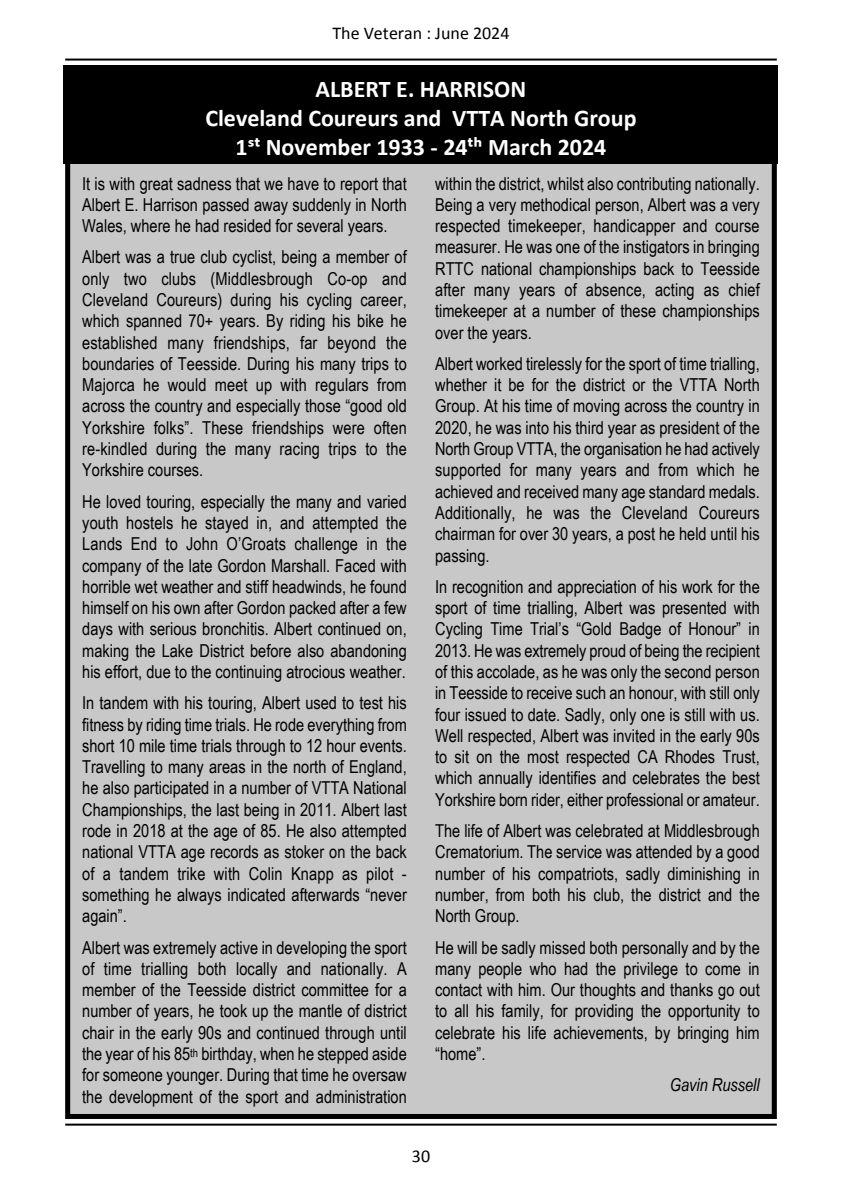
<style>
.page{position:relative;width:842px;height:1191px;background:#fff}
.page>*{position:absolute;margin:0;border:0;box-sizing:border-box;transform-origin:0 0}
.t1{font:700 24px/29.4px "Calibri";color:#fff;text-align:center}
.t2{font:18px "Calibri";color:#000}
.t3{font:17.8px/21.2px "Arial Narrow";color:#000;text-align:justify}
.t4{font:italic 17.8px "Arial Narrow";color:#000}
</style>
<div class="page">
<hr style="left:65px;top:59px;width:712px;height:2px;background:#000">
<hr style="left:65px;top:1123px;width:712px;height:2px;background:#000">
<div style="left:65px;top:163px;width:712px;height:956px;background:#c8c8c8"></div>
<div style="left:64px;top:65px;width:714px;height:98px;background:#000"></div>
<p class="t2" style="left:332px;top:26px;width:179px">The Veteran : June 2024</p>
<h1 class="t1" style="left:205px;top:76px;width:433px">ALBERT E. HARRISON<br>Cleveland Coureurs and VTTA North Group<br>1st November 1933 - 24th March 2024</h1>
<p class="t3" style="left:82px;top:174px;width:326px">It is with great sadness that we have to report that Albert E. Harrison passed away suddenly in North Wales, where he had resided for several years.</p>
<p class="t3" style="left:82px;top:248px;width:326px">Albert was a true club cyclist, being a member of only two clubs (Middlesbrough Co-op and Cleveland Coureurs) during his cycling career, which spanned 70+ years. By riding his bike he established many friendships, far beyond the boundaries of Teesside. During his many trips to Majorca he would meet up with regulars from across the country and especially those “good old Yorkshire folks”. These friendships were often re-kindled during the many racing trips to the Yorkshire courses.</p>
<p class="t3" style="left:82px;top:492px;width:326px">He loved touring, especially the many and varied youth hostels he stayed in, and attempted the Lands End to John O’Groats challenge in the company of the late Gordon Marshall. Faced with horrible wet weather and stiff headwinds, he found himself on his own after Gordon packed after a few days with serious bronchitis. Albert continued on, making the Lake District before also abandoning his effort, due to the continuing atrocious weather.</p>
<p class="t3" style="left:82px;top:694px;width:326px">In tandem with his touring, Albert used to test his fitness by riding time trials. He rode everything from short 10 mile time trials through to 12 hour events.<br>Travelling to many areas in the north of England, he also participated in a number of VTTA National Championships, the last being in 2011. Albert last rode in 2018 at the age of 85. He also attempted national VTTA age records as stoker on the back of a tandem trike with Colin Knapp as pilot - something he always indicated afterwards “never again”.</p>
<p class="t3" style="left:82px;top:938px;width:326px">Albert was extremely active in developing the sport of time trialling both locally and nationally. A member of the Teesside district committee for a number of years, he took up the mantle of district chair in the early 90s and continued through until the year of his 85<sup>th</sup> birthday, when he stepped aside for someone younger. During that time he oversaw the development of the sport and administration</p>
<p class="t3" style="left:435px;top:174px;width:326px">within the district, whilst also contributing nationally.<br>Being a very methodical person, Albert was a very respected timekeeper, handicapper and course measurer. He was one of the instigators in bringing RTTC national championships back to Teesside after many years of absence, acting as chief timekeeper at a number of these championships over the years.</p>
<p class="t3" style="left:435px;top:355px;width:326px">Albert worked tirelessly for the sport of time trialling, whether it be for the district or the VTTA North Group. At his time of moving across the country in 2020, he was into his third year as president of the North Group VTTA, the organisation he had actively supported for many years and from which he achieved and received many age standard medals.<br>Additionally, he was the Cleveland Coureurs chairman for over 30 years, a post he held until his passing.</p>
<p class="t3" style="left:435px;top:577px;width:326px">In recognition and appreciation of his work for the sport of time trialling, Albert was presented with Cycling Time Trial’s “Gold Badge of Honour” in 2013. He was extremely proud of being the recipient of this accolade, as he was only the second person in Teesside to receive such an honour, with still only four issued to date. Sadly, only one is still with us.<br>Well respected, Albert was invited in the early 90s to sit on the most respected CA Rhodes Trust, which annually identifies and celebrates the best Yorkshire born rider, either professional or amateur.</p>
<p class="t3" style="left:435px;top:822px;width:326px">The life of Albert was celebrated at Middlesbrough Crematorium. The service was attended by a good number of his compatriots, sadly diminishing in number, from both his club, the district and the North Group.</p>
<p class="t3" style="left:435px;top:938px;width:326px">He will be sadly missed both personally and by the many people who had the privilege to come in contact with him. Our thoughts and thanks go out to all his family, for providing the opportunity to celebrate his life achievements, by bringing him “home”.</p>
<p class="t4" style="left:670px;top:1078px;width:92px">Gavin Russell</p>
<p class="t2" style="left:412px;top:1148px;width:20px">30</p>
</div>
